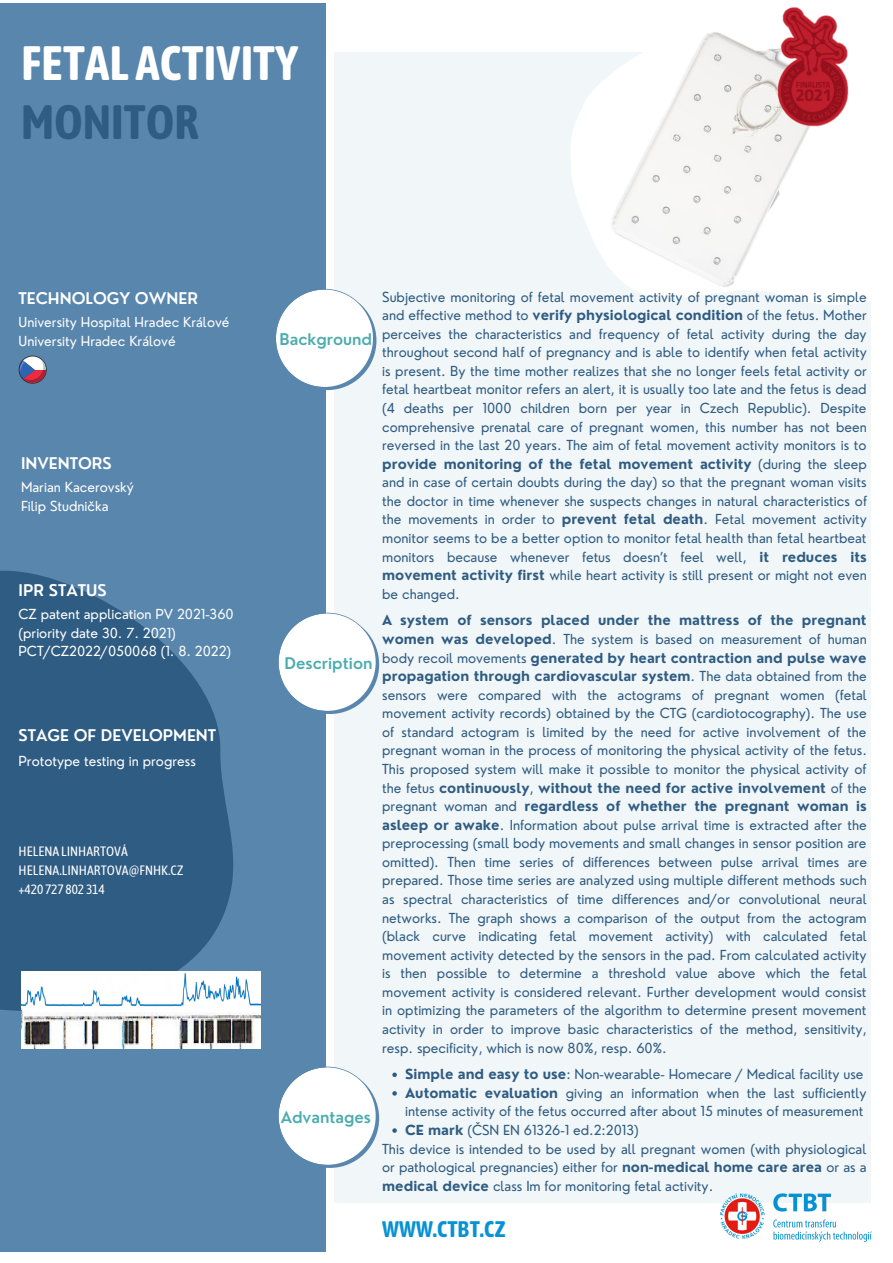
<style>
.page{position:relative;width:893px;height:1263px;background:#fff}
.page>*{position:absolute;margin:0;border:0;box-sizing:border-box;transform-origin:0 0}
.t1{font:700 48.07px "Asap Condensed";color:#fff}
.t2{font:700 48.07px "Asap Condensed";color:#2f5c82}
.t3{font:700 22.42px "Asap Condensed";color:#0692d4}
.t4{font:600 15.75px "Nourd";color:#fff}
.t5{font:600 15.75px "Nourd";color:#4bacaf}
.t6{font:13.5px/18.6px "Nourd";color:#2f5c82;text-align:justify}
.t7{font:13.5px/18.6px "Nourd";color:#fff}
.t8{font:13.5px/18.6px "Asap Condensed";color:#fff}
.s1{font-weight:700}
</style>
<div class="page">
<div style="left:335px;top:53px;width:536px;height:1150px;background:#f1f6f8"></div>
<div style="left:0;top:4px;width:326px;height:1248px;background:#5986ad"></div>
<svg style="left:276px;top:289px;width:100px;height:101px"></svg>
<svg style="left:278px;top:613px;width:101px;height:101px"></svg>
<svg style="left:0;top:570px;width:233px;height:441px;fill:#2f5c82"></svg>
<img style="left:720px;top:1194px;width:151px;height:48px">
<svg style="left:278px;top:1066px;width:101px;height:102px"></svg>
<svg style="left:561px;top:52px;width:310px;height:252px"></svg>
<svg style="left:19px;top:356px;width:28px;height:28px"></svg>
<svg style="left:20px;top:356px;width:26px;height:27px"></svg>
<img style="left:603px;top:7px;width:254px;height:287px">
<img style="left:21px;top:971px;width:240px;height:77px">
<svg style="left:392px;top:1072px;width:5px;height:5px"></svg>
<svg style="left:392px;top:1091px;width:5px;height:5px"></svg>
<svg style="left:392px;top:1128px;width:5px;height:5px"></svg>
<h1 class="t1" style="left:21px;top:35px;width:279px">FETAL ACTIVITY</h1>
<h1 class="t2" style="left:21px;top:95px;width:180px">MONITOR</h1>
<p class="t4" style="left:19px;top:288px;width:181px">TECHNOLOGY OWNER</p>
<p class="t7" style="left:19px;top:313px;width:212px">University Hospital Hradec Králové<br>University Hradec Králové</p>
<p class="t4" style="left:21px;top:454px;width:92px">INVENTORS</p>
<p class="t7" style="left:21px;top:478px;width:114px">Marian Kacerovský<br>Filip Studnička</p>
<p class="t4" style="left:19px;top:580px;width:90px">IPR STATUS</p>
<p class="t7" style="left:19px;top:605px;width:217px">CZ patent application PV 2021-360 (priority date 30. 7. 2021)<br>PCT/CZ2022/050068 (1. 8. 2022)</p>
<p class="t4" style="left:19px;top:725px;width:199px">STAGE OF DEVELOPMENT</p>
<p class="t7" style="left:19px;top:751px;width:179px">Prototype testing in progress</p>
<p class="t8" style="left:19px;top:842px;width:167px">HELENA LINHARTOVÁ<br>HELENA.LINHARTOVA@FNHK.CZ +420 727 802 314</p>
<p class="t5" style="left:280px;top:329px;width:94px">Background</p>
<p class="t5" style="left:285px;top:653px;width:89px">Description</p>
<p class="t5" style="left:281px;top:1107px;width:92px">Advantages</p>
<p class="t6" style="left:382px;top:287px;width:486px">Subjective monitoring of fetal movement activity of pregnant woman is simple and effective method to <span class="s1">verify physiological condition</span> of the fetus. Mother perceives the characteristics and frequency of fetal activity during the day throughout second half of pregnancy and is able to identify when fetal activity is present. By the time mother realizes that she no longer feels fetal activity or fetal heartbeat monitor refers an alert, it is usually too late and the fetus is dead (4 deaths per 1000 children born per year in Czech Republic). Despite comprehensive prenatal care of pregnant women, this number has not been reversed in the last 20 years. The aim of fetal movement activity monitors is to <span class="s1">provide monitoring of the fetal movement activity</span> (during the sleep and in case of certain doubts during the day) so that the pregnant woman visits the doctor in time whenever she suspects changes in natural characteristics of the movements in order to <span class="s1">prevent fetal death</span>. Fetal movement activity monitor seems to be a better option to monitor fetal health than fetal heartbeat monitors because whenever fetus doesn’t feel well, <span class="s1">it reduces its movement activity first</span> while heart activity is still present or might not even be changed.</p>
<p class="t6" style="left:382px;top:611px;width:486px"><span class="s1">A system of sensors placed under the mattress of the pregnant women was developed</span>. The system is based on measurement of human body recoil movements <span class="s1">generated by heart contraction and pulse wave propagation through cardiovascular system</span>. The data obtained from the sensors were compared with the actograms of pregnant women (fetal movement activity records) obtained by the CTG (cardiotocography). The use of standard actogram is limited by the need for active involvement of the pregnant woman in the process of monitoring the physical activity of the fetus.<br>This proposed system will make it possible to monitor the physical activity of the fetus <span class="s1">continuously</span>, <span class="s1">without the need for active involvement</span> of the pregnant woman and <span class="s1">regardless of whether the pregnant woman is asleep or awake</span>. Information about pulse arrival time is extracted after the preprocessing (small body movements and small changes in sensor position are omitted). Then time series of differences between pulse arrival times are prepared. Those time series are analyzed using multiple different methods such as spectral characteristics of time differences and/or convolutional neural networks. The graph shows a comparison of the output from the actogram (black curve indicating fetal movement activity) with calculated fetal movement activity detected by the sensors in the pad. From calculated activity is then possible to determine a threshold value above which the fetal movement activity is considered relevant. Further development would consist in optimizing the parameters of the algorithm to determine present movement activity in order to improve basic characteristics of the method, sensitivity, resp. specificity, which is now 80%, resp. 60%.</p>
<p class="t6" style="left:405px;top:1065px;width:460px"><span class="s1">Simple and easy to use</span>: Non-wearable- Homecare / Medical facility use</p>
<p class="t6" style="left:405px;top:1083px;width:463px"><span class="s1">Automatic evaluation</span> giving an information when the last sufficiently</p>
<p class="t6" style="left:405px;top:1102px;width:460px">intense activity of the fetus occurred after about 15 minutes of measurement</p>
<p class="t6" style="left:405px;top:1121px;width:235px"><span class="s1">CE mark</span> (ČSN EN 61326-1 ed.2:2013)</p>
<p class="t6" style="left:382px;top:1139px;width:486px">This device is intended to be used by all pregnant women (with physiological</p>
<p class="t6" style="left:382px;top:1158px;width:486px">or pathological pregnancies) either for <span class="s1">non-medical home care area</span> or as a</p>
<p class="t6" style="left:382px;top:1176px;width:332px"><span class="s1">medical device</span> class Im for monitoring fetal activity.</p>
<h2 class="t3" style="left:382px;top:1216px;width:125px">WWW.CTBT.CZ</h2>
</div>
